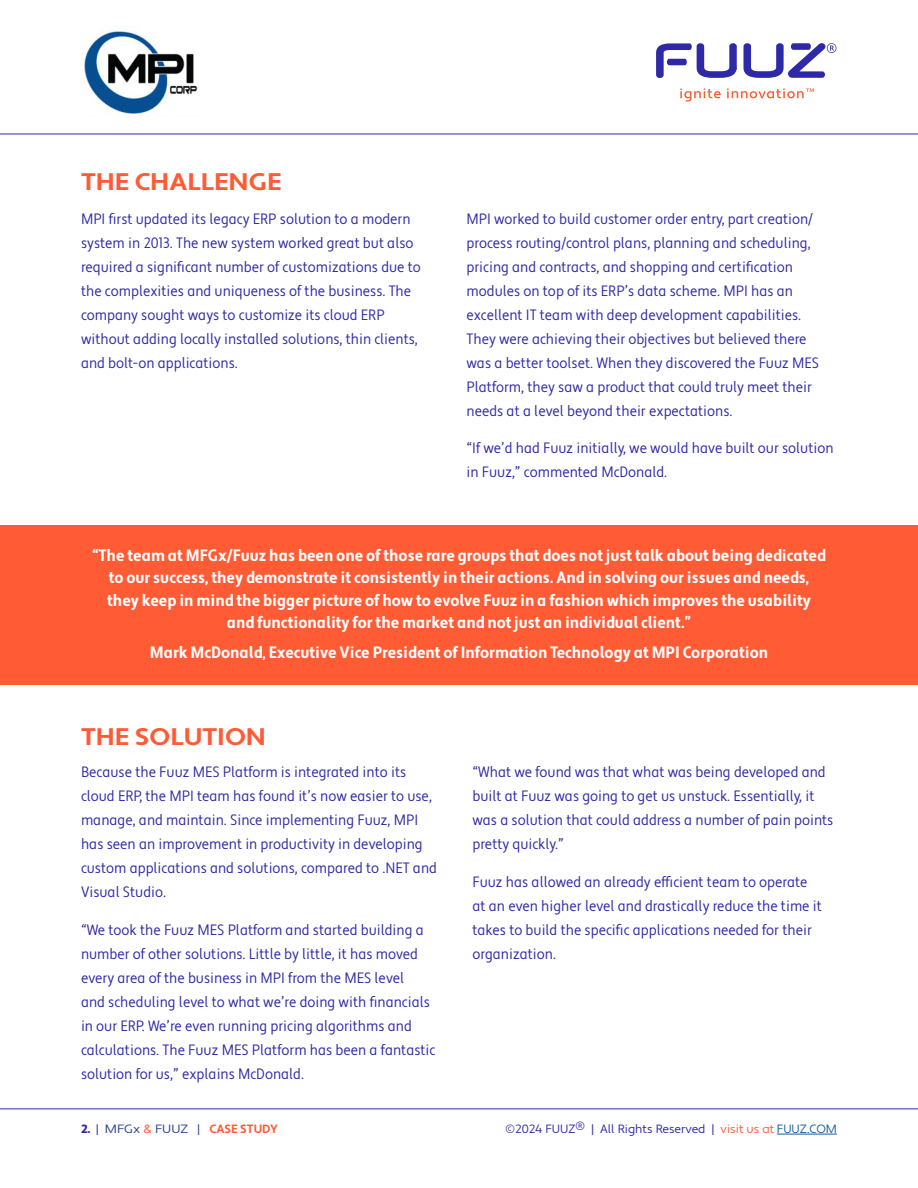
<style>
.page{position:relative;width:918px;height:1188px;background:#fff}
.page>*{position:absolute;margin:0;border:0;box-sizing:border-box;transform-origin:0 0}
.t1{font:700 24px "Apertura";color:#ff5b35;scale:1.1 1}
.Client_Quote{font:700 condensed 16.5px/22.5px "Apertura";color:#fff;text-align:center}
.t2{font:condensed 15px/24px "Apertura";color:#2e29a6}
.t3{font:12px "Apertura";color:#2e29a6}
.t4{font:12px "Apertura";color:#253f8e;scale:1.1 1}
.s1{font-weight:900;color:#2e29a6}
.s2{color:#2e29a6}
.s3{color:#ff5b35}
.s4{font-weight:700;color:#ff5b35}
.s5{color:#175d9e}
</style>
<div class="page">
<hr style="left:0;top:1108px;width:918px;height:1px;background:#2e29a6">
<hr style="left:777px;top:1134px;width:60px;height:1px;background:#175d9e">
<hr style="left:0;top:134px;width:918px;height:1px;background:#2e29a6">
<img style="left:82px;top:26px;width:116px;height:88px">
<svg style="left:680px;top:88px;width:41px;height:14px"></svg>
<svg style="left:727px;top:88px;width:87px;height:10px"></svg>
<svg style="left:656px;top:43px;width:180px;height:35px"></svg>
<div style="left:0;top:525px;width:918px;height:160px;background:#ff5b35"></div>
<p class="t1" style="left:81px;top:167px;width:184px">THE CHALLENGE</p>
<p class="t2" style="left:81px;top:207px;width:341px">MPI first updated its legacy ERP solution to a modern system in 2013. The new system worked great but also required a significant number of customizations due to the complexities and uniqueness of the business. The company sought ways to customize its cloud ERP without adding locally installed solutions, thin clients, and bolt-on applications.</p>
<p class="t2" style="left:467px;top:207px;width:354px">MPI worked to build customer order entry, part creation/ process routing/control plans, planning and scheduling, pricing and contracts, and shopping and certification modules on top of its ERP’s data scheme. MPI has an excellent IT team with deep development capabilities.<br>They were achieving their objectives but believed there was a better toolset. When they discovered the Fuuz MES Platform, they saw a product that could truly meet their needs at a level beyond their expectations.</p>
<p class="t2" style="left:467px;top:436px;width:369px">“If we’d had Fuuz initially, we would have built our solution in Fuuz,” commented McDonald.</p>
<p class="Client_Quote" style="left:92px;top:545px;width:735px">“The team at MFGx/Fuuz has been one of those rare groups that does not just talk about being dedicated to our success, they demonstrate it consistently in their actions. And in solving our issues and needs, they keep in mind the bigger picture of how to evolve Fuuz in a fashion which improves the usability and functionality for the market and not just an individual client.”</p>
<p class="Client_Quote" style="left:150px;top:641px;width:620px">Mark McDonald, Executive Vice President of Information Technology at MPI Corporation</p>
<p class="t1" style="left:81px;top:722px;width:170px">THE SOLUTION</p>
<p class="t2" style="left:81px;top:760px;width:358px">Because the Fuuz MES Platform is integrated into its cloud ERP, the MPI team has found it’s now easier to use, manage, and maintain. Since implementing Fuuz, MPI has seen an improvement in productivity in developing custom applications and solutions, compared to .NET and Visual Studio.</p>
<p class="t2" style="left:81px;top:918px;width:356px">“We took the Fuuz MES Platform and started building a number of other solutions. Little by little, it has moved every area of the business in MPI from the MES level<br>and scheduling level to what we’re doing with financials in our ERP. We’re even running pricing algorithms and calculations. The Fuuz MES Platform has been a fantastic solution for us,” explains McDonald.</p>
<p class="t2" style="left:472px;top:760px;width:362px">“What we found was that what was being developed and built at Fuuz was going to get us unstuck. Essentially, it was a solution that could address a number of pain points pretty quickly.”</p>
<p class="t2" style="left:472px;top:870px;width:351px">Fuuz has allowed an already efficient team to operate at an even higher level and drastically reduce the time it takes to build the specific applications needed for their organization.</p>
<p class="t4" style="left:81px;top:1121px;width:181px"><span class="s1">2.</span> <span class="s2">|</span> MFGx <span class="s3">&amp;</span> FUUZ | <span class="s4">CASE STUDY</span></p>
<p class="t3" style="left:506px;top:1121px;width:333px">©2024 FUUZ® | All Rights Reserved | <span class="s3">visit us at</span> <span class="s5">FUUZ.COM</span></p>
</div>
